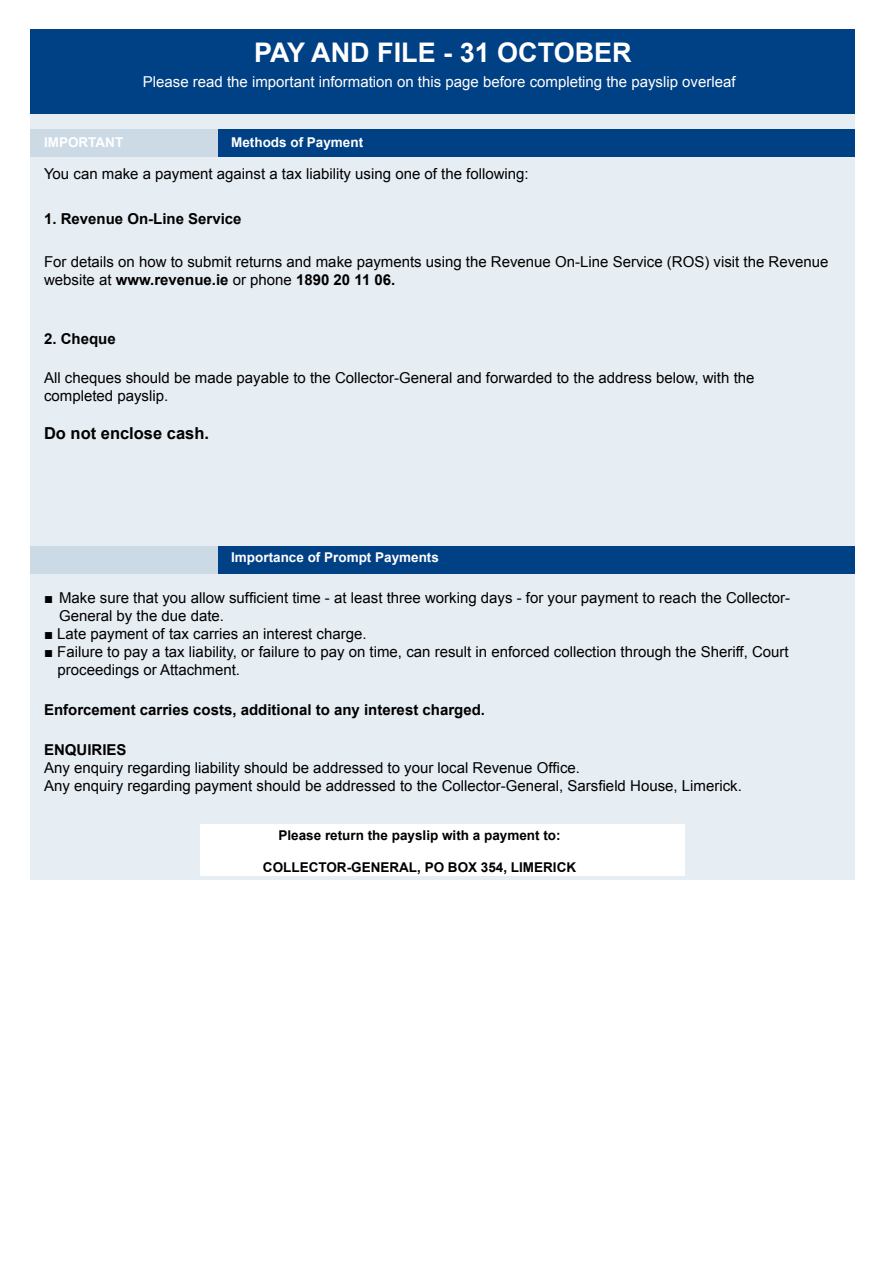
<style>
.page{position:relative;width:893px;height:1263px;background:#fff}
.page>*{position:absolute;margin:0;border:0;box-sizing:border-box;transform-origin:0 0}
.t1{font:700 27px "Arial";color:#fff}
.t2{font:700 16.5px "Arial";color:#000}
.t3{font:15px/18px "Arial";color:#000}
.t4{font:700 15px "Arial";color:#000}
.t5{font:15px "Arial";color:#fff}
.t6{font:700 13.5px "Arial";color:#000}
.t7{font:700 13.5px "Arial";color:#fff}
.s1{font-weight:700}
</style>
<div class="page">
<div style="left:31px;top:31px;width:824px;height:849px;background:#e6edf3"></div>
<div style="left:31px;top:30px;width:824px;height:84px;background:#004084"></div>
<div style="left:31px;top:129px;width:824px;height:28px;background:#004084"></div>
<div style="left:31px;top:546px;width:824px;height:28px;background:#004084"></div>
<div style="left:31px;top:129px;width:187px;height:28px;background:#ccdae6"></div>
<div style="left:31px;top:546px;width:187px;height:28px;background:#ccdae6"></div>
<div style="left:201px;top:824px;width:484px;height:52px;background:#fff"></div>
<h1 class="t1" style="left:254px;top:35px;width:379px">PAY AND FILE - 31 OCTOBER</h1>
<p class="t5" style="left:143px;top:72px;width:594px">Please read the important information on this page before completing the payslip overleaf</p>
<p class="t7" style="left:231px;top:133px;width:134px">Methods of Payment</p>
<p class="t3" style="left:44px;top:165px;width:486px">You can make a payment against a tax liability using one of the following:</p>
<p class="t4" style="left:44px;top:209px;width:199px">1. Revenue On-Line Service</p>
<p class="t3" style="left:44px;top:252px;width:786px">For details on how to submit returns and make payments using the Revenue On-Line Service (ROS) visit the Revenue website at <span class="s1">www.revenue.ie</span> or phone <span class="s1">1890 20 11 06.</span></p>
<p class="t7" style="left:44px;top:133px;width:81px">IMPORTANT</p>
<p class="t4" style="left:44px;top:329px;width:73px">2. Cheque</p>
<p class="t3" style="left:44px;top:369px;width:712px">All cheques should be made payable to the Collector-General and forwarded to the address below, with the completed payslip.</p>
<p class="t2" style="left:44px;top:422px;width:167px">Do not enclose cash.</p>
<p class="t7" style="left:231px;top:548px;width:209px">Importance of Prompt Payments</p>
<p class="t3" style="left:59px;top:589px;width:733px;text-indent:-15px">■ Make sure that you allow sufficient time - at least three working days - for your payment to reach the Collector-<br>General by the due date.</p>
<p class="t3" style="left:44px;top:625px;width:324px">■ Late payment of tax carries an interest charge.</p>
<p class="t3" style="left:58px;top:643px;width:733px;text-indent:-14px">■ Failure to pay a tax liability, or failure to pay on time, can result in enforced collection through the Sheriff, Court proceedings or Attachment.</p>
<p class="t4" style="left:44px;top:699px;width:442px">Enforcement carries costs, additional to any interest charged.</p>
<p class="t4" style="left:44px;top:739px;width:84px">ENQUIRIES</p>
<p class="t3" style="left:44px;top:758px;width:699px">Any enquiry regarding liability should be addressed to your local Revenue Office.<br>Any enquiry regarding payment should be addressed to the Collector-General, Sarsfield House, Limerick.</p>
<p class="t6" style="left:279px;top:826px;width:284px">Please return the payslip with a payment to:</p>
<p class="t6" style="left:263px;top:858px;width:315px">COLLECTOR-GENERAL, PO BOX 354, LIMERICK</p>
</div>
